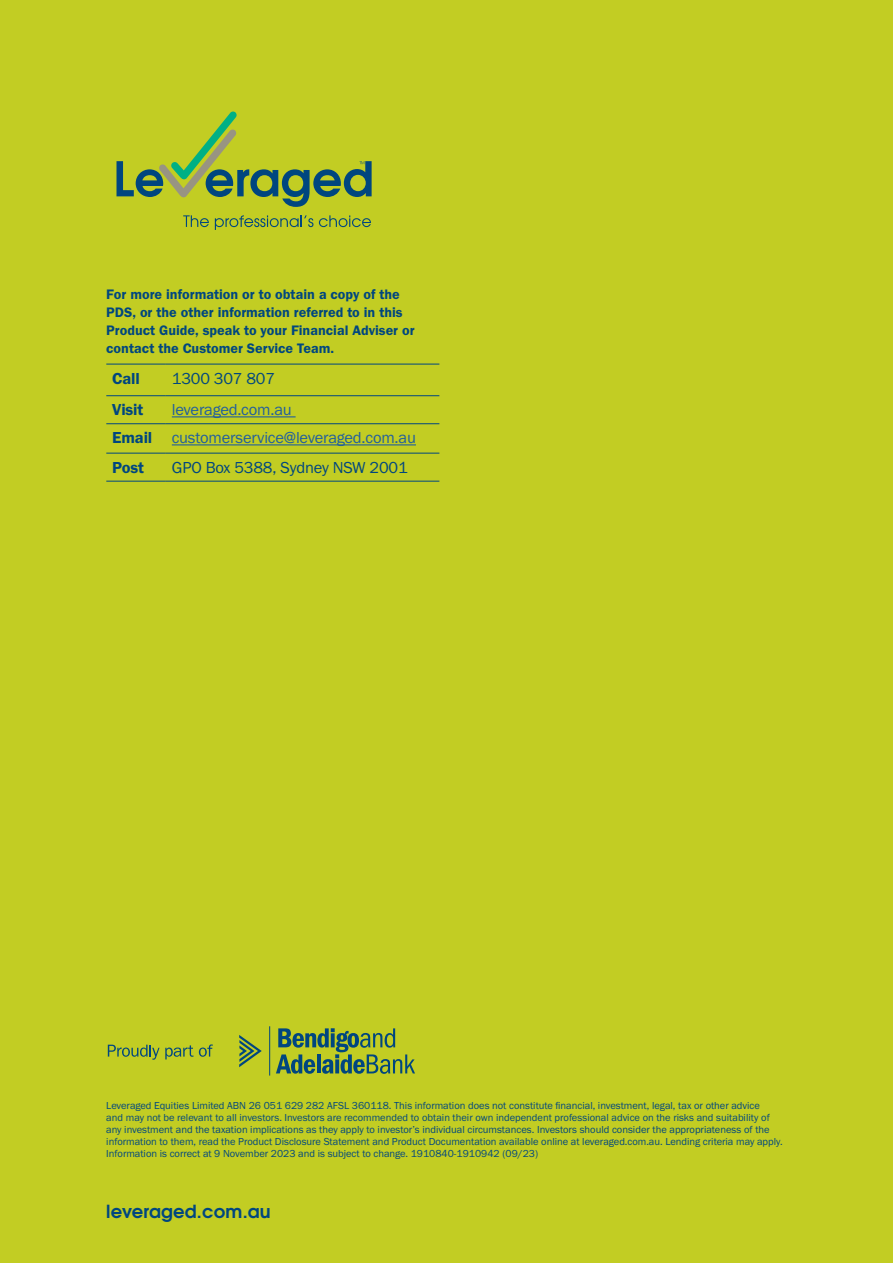
<style>
.page{position:relative;width:893px;height:1263px;background:#c2cd23}
.page>*{position:absolute;margin:0;border:0;box-sizing:border-box;transform-origin:0 0}
.t1{font:700 18px "Te X Gyre Adventor";letter-spacing:.01em;color:#00467f}
.t2{font:16.5px/28px "Franklin Gothic URW Boo";letter-spacing:-.01em;color:#215e9e}
.t3{font:16.5px "Franklin Gothic URW Boo";letter-spacing:-.01em;color:#00467f}
.t4{font:16.5px "Franklin Gothic URW Dem";letter-spacing:-.01em;color:#00467f}
.t5{font:14.25px/18px "Franklin Gothic URW Dem";color:#00467f}
.t6{font:10.5px/12px "Franklin Gothic URW Boo";color:#00467f}
.s1{font-family:"Franklin Gothic URW Dem";color:#00467f}
</style>
<div class="page">
<hr style="left:106px;top:364px;width:60px;height:1px;background:#00467f">
<hr style="left:166px;top:364px;width:273px;height:1px;background:#00467f">
<hr style="left:106px;top:395px;width:60px;height:1px;background:#00467f">
<hr style="left:166px;top:395px;width:273px;height:1px;background:#00467f">
<hr style="left:106px;top:423px;width:60px;height:1px;background:#00467f">
<hr style="left:166px;top:423px;width:273px;height:1px;background:#00467f">
<hr style="left:106px;top:453px;width:60px;height:1px;background:#00467f">
<hr style="left:166px;top:453px;width:273px;height:1px;background:#00467f">
<hr style="left:106px;top:481px;width:60px;height:1px;background:#00467f">
<hr style="left:166px;top:481px;width:273px;height:1px;background:#00467f">
<hr style="left:172px;top:416px;width:124px;height:1px;background:#215e9e">
<hr style="left:172px;top:444px;width:244px;height:1px;background:#215e9e">
<svg style="left:183px;top:215px;width:26px;height:12px"></svg>
<svg style="left:215px;top:215px;width:98px;height:15px"></svg>
<svg style="left:319px;top:215px;width:52px;height:12px"></svg>
<svg style="left:117px;top:111px;width:255px;height:96px"></svg>
<hr style="left:269px;top:1026px;width:1px;height:49px;background:#00467f">
<svg style="left:239px;top:1035px;width:23px;height:32px"></svg>
<svg style="left:276px;top:1028px;width:139px;height:46px"></svg>
<svg style="left:108px;top:1045px;width:85px;height:15px"></svg>
<svg style="left:199px;top:1044px;width:14px;height:13px"></svg>
<h3 class="t5" style="left:106px;top:285px;width:310px">For more information or to obtain a copy of the PDS, or the other information referred to in this Product Guide, speak to your Financial Adviser or contact the Customer Service Team.</h3>
<h2 class="t4" style="left:112px;top:368px;width:29px">Call</h2>
<h2 class="t3" style="left:172px;top:368px;width:105px">1300 307 807</h2>
<h2 class="t4" style="left:112px;top:400px;width:32px">Visit</h2>
<h2 class="t2" style="left:112px;top:395px;width:305px;text-indent:60px">leveraged.com.au<br><span class="s1">Email</span> customerservice@leveraged.com.au</h2>
<h2 class="t4" style="left:112px;top:457px;width:33px">Post</h2>
<h2 class="t3" style="left:172px;top:457px;width:237px">GPO Box 5388, Sydney NSW 2001</h2>
<p class="t6" style="left:106px;top:1099px;width:678px">Leveraged Equities Limited ABN 26 051 629 282 AFSL 360118. This information does not constitute financial, investment, legal, tax or other advice<br>and may not be relevant to all investors. Investors are recommended to obtain their own independent professional advice on the risks and suitability of any investment and the taxation implications as they apply to investor’s individual circumstances. Investors should consider the appropriateness of the information to them, read the Product Disclosure Statement and Product Documentation available online at leveraged.com.au. Lending criteria may apply.<br>Information is correct at 9 November 2023 and is subject to change. 1910840-1910942 (09/23)</p>
<h1 class="t1" style="left:106px;top:1196px;width:166px">leveraged.com.au</h1>
</div>
